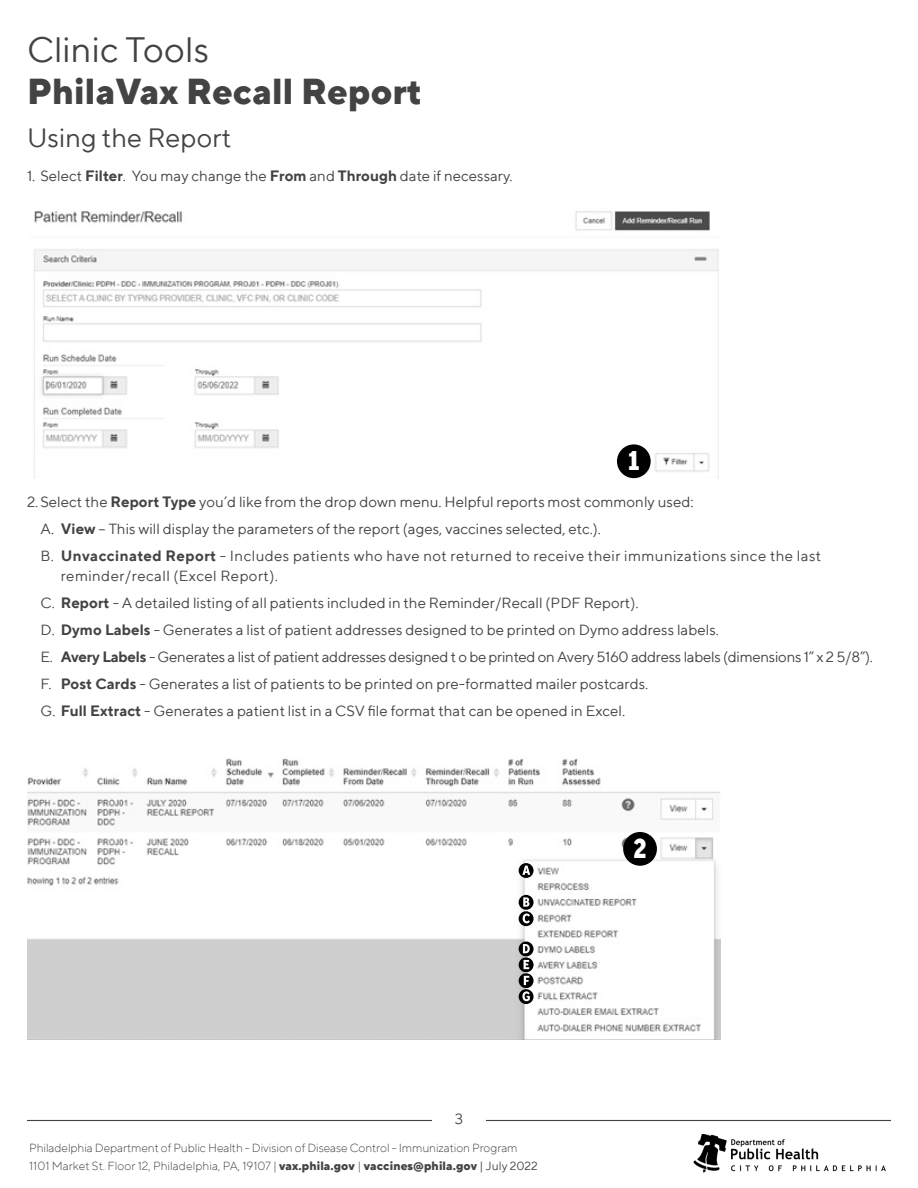
<style>
.page{position:relative;width:918px;height:1188px;background:#fff}
.page>*{position:absolute;margin:0;border:0;box-sizing:border-box;transform-origin:0 0}
.t1{font:800 36px/42px "TT Norms";color:#434343}
.t2{font:27px "TT Norms";color:#434343}
.t3{font:800 27px "TT Norms Std Cond";color:#fff}
.t4{font:15px "TT Norms";color:#434343}
.t5{font:15px/20.2px "TT Norms";letter-spacing:.025em;color:#434343}
.t6{font:15px "TT Norms";letter-spacing:-.02em;color:#434343}
.t7{font:300 12px/18px "TT Norms";letter-spacing:-.01em;color:#434343}
.s1{font-weight:400}
.s2{font-weight:700}
.s3{font-weight:800}
</style>
<div class="page">
<hr style="left:27px;top:1120px;width:405px;height:1px;background:#434343">
<hr style="left:486px;top:1120px;width:405px;height:1px;background:#434343">
<img style="left:693px;top:1134px;width:193px;height:39px">
<img style="left:34px;top:211px;width:685px;height:267px">
<img style="left:27px;top:758px;width:693px;height:282px">
<svg style="left:519px;top:863px;width:15px;height:15px"></svg>
<svg style="left:522px;top:866px;width:8px;height:9px"></svg>
<svg style="left:519px;top:973px;width:15px;height:15px"></svg>
<svg style="left:524px;top:976px;width:5px;height:9px"></svg>
<svg style="left:519px;top:911px;width:15px;height:15px"></svg>
<svg style="left:523px;top:914px;width:7px;height:9px"></svg>
<svg style="left:519px;top:895px;width:15px;height:15px"></svg>
<svg style="left:523px;top:897px;width:6px;height:10px"></svg>
<svg style="left:519px;top:989px;width:15px;height:15px"></svg>
<svg style="left:522px;top:991px;width:8px;height:10px"></svg>
<svg style="left:519px;top:942px;width:15px;height:14px"></svg>
<svg style="left:523px;top:944px;width:7px;height:9px"></svg>
<svg style="left:519px;top:957px;width:15px;height:15px"></svg>
<svg style="left:524px;top:960px;width:5px;height:9px"></svg>
<div style="left:617px;top:444px;width:34px;height:34px;background:#000;border-radius:50%"></div>
<div style="left:623px;top:832px;width:34px;height:34px;background:#000;border-radius:50%"></div>
<p class="t1" style="left:27px;top:27px;width:397px"><span class="s1">Clinic Tools<br></span>PhilaVax Recall Report</p>
<p class="t2" style="left:27px;top:121px;width:206px">Using the Report</p>
<p class="t4" style="left:27px;top:166px;width:487px">1. Select <span class="s2">Filter</span>. You may change the <span class="s2">From</span> and <span class="s2">Through</span> date if necessary.</p>
<p class="t3" style="left:627px;top:444px;width:15px">1</p>
<p class="t4" style="left:27px;top:493px;width:668px">2.Select the <span class="s2">Report Type</span> you’d like from the drop down menu. Helpful reports most commonly used:</p>
<p class="t4" style="left:40px;top:520px;width:562px">A. <span class="s2">View</span> – This will display the parameters of the report (ages, vaccines selected, etc.).</p>
<p class="t5" style="left:61px;top:545px;width:762px;text-indent:-20px">B. <span class="s2">Unvaccinated Report</span> - Includes patients who have not returned to receive their immunizations since the last reminder/recall (Excel Report).</p>
<p class="t4" style="left:40px;top:594px;width:600px">C. <span class="s2">Report</span> - A detailed listing of all patients included in the Reminder/Recall (PDF Report).</p>
<p class="t4" style="left:40px;top:621px;width:680px">D. <span class="s2">Dymo Labels</span> - Generates a list of patient addresses designed to be printed on Dymo address labels.</p>
<p class="t6" style="left:40px;top:648px;width:834px">E. <span class="s2">Avery Labels</span> - Generates a list of patient addresses designed t o be printed on Avery 5160 address labels (dimensions 1” x 2 5/8”).</p>
<p class="t4" style="left:40px;top:675px;width:609px">F. <span class="s2">Post Cards</span> - Generates a list of patients to be printed on pre-formatted mailer postcards.</p>
<p class="t4" style="left:40px;top:702px;width:586px">G. <span class="s2">Full Extract</span> - Generates a patient list in a CSV file format that can be opened in Excel.</p>
<p class="t3" style="left:633px;top:831px;width:15px">2</p>
<p class="t4" style="left:455px;top:1110px;width:10px">3</p>
<p class="t7" style="left:29px;top:1139px;width:510px">Philadelphia Department of Public Health - Division of Disease Control - Immunization Program<br>1101 Market St. Floor 12, Philadelphia, PA, 19107 | <span class="s3">vax.phila.gov</span> | <span class="s3">vaccines@phila.gov</span> <span class="s1">| July 2022</span></p>
</div>
